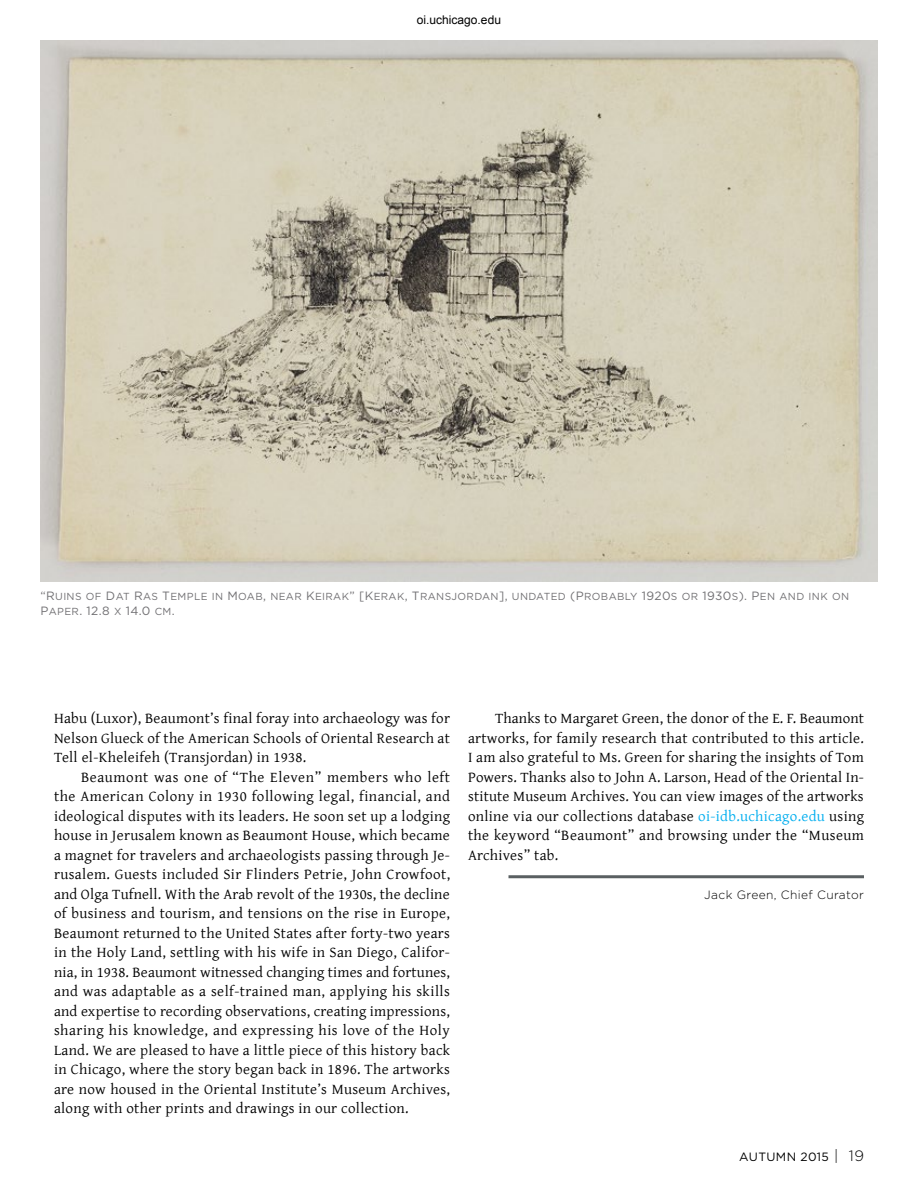
<style>
.page{position:relative;width:918px;height:1188px;background:#fff}
.page>*{position:absolute;margin:0;border:0;box-sizing:border-box;transform-origin:0 0}
.t1{font:15px/19.5px "Gentium Plus";letter-spacing:.02em;color:#000;text-align:justify}
.t2{font:300 12px "Gotham";letter-spacing:.03em;color:#000}
.t3{font:12px "Gotham Book SC850";color:#717073}
.t4{font:12px "Arial";color:#000}
.t5{font:12px "Gotham";letter-spacing:.03em;color:#000}
.t6{font:10.2px "Gotham Book SC850";letter-spacing:.035em;color:#717073}
.s1{font-size:12px}
.s2{font-size:10.2px}
.s3{color:#00aeef}
.s4{font-weight:300;font-size:15px}
</style>
<div class="page">
<img style="left:40px;top:40px;width:837px;height:542px">
<hr style="left:508px;top:875px;width:356px;height:3px;background:#5a6062">
<p class="t4" style="left:417px;top:12px;width:86px">oi.uchicago.edu</p>
<p class="t6" style="left:40px;top:590px;width:810px"><span class="s1">“R</span>UINS OF <span class="s1">D</span>AT <span class="s1">R</span>AS <span class="s1">T</span>EMPLE IN <span class="s1">M</span> OAB<span class="s1">,</span> NEAR <span class="s1">K</span>EIRAK<span class="s1">” [K</span>ERAK<span class="s1">, T</span>RANSJORDAN<span class="s1">],</span> UNDATED <span class="s1">(P</span>ROBABLY <span class="s1">1920</span>S OR <span class="s1">1930</span>S<span class="s1">). P</span>EN AND INK ON</p>
<p class="t3" style="left:40px;top:603px;width:136px">P<span class="s2">APER</span>. 12.8 <span class="s2">X</span> 14.0 <span class="s2">CM</span>.</p>
<p class="t1" style="left:54px;top:707px;width:397px">Habu (Luxor), Beaumont’s final foray into archaeology was for Nelson Glueck of the American Schools of Oriental Research at Tell el-Kheleifeh (Transjordan) in 1938.</p>
<p class="t1" style="left:54px;top:766px;width:398px;text-indent:27px">Beaumont was one of “The Eleven” members who left the American Colony in 1930 following legal, financial, and ideological disputes with its leaders. He soon set up a lodging house in Jerusalem known as Beaumont House, which became a magnet for travelers and archaeologists passing through Je&shy;rusalem. Guests included Sir Flinders Petrie, John Crowfoot, and Olga Tufnell. With the Arab revolt of the 1930s, the decline of business and tourism, and tensions on the rise in Europe, Beaumont returned to the United States after forty-two years in the Holy Land, settling with his wife in San Diego, Califor&shy;nia, in 1938. Beaumont witnessed changing times and fortunes, and was adaptable as a self-trained man, applying his skills and expertise to recording observations, creating impressions, sharing his knowledge, and expressing his love of the Holy Land. We are pleased to have a little piece of this history back in Chicago, where the story began back in 1896. The artworks are now housed in the Oriental Institute’s Museum Archives, along with other prints and drawings in our collection.</p>
<p class="t1" style="left:468px;top:707px;width:398px;text-indent:27px">Thanks to Margaret Green, the donor of the E. F. Beaumont artworks, for family research that contributed to this article.<br>I am also grateful to Ms. Green for sharing the insights of Tom Powers. Thanks also to John A. Larson, Head of the Oriental In&shy;stitute Museum Archives. You can view images of the artworks online via our collections database <span class="s3">oi-idb.uchicago.edu</span> using the keyword “Beaumont” and browsing under the “Museum Archives” tab.</p>
<p class="t2" style="left:704px;top:887px;width:161px">Jack Green, Chief Curator</p>
<p class="t5" style="left:739px;top:1149px;width:126px">AUTUMN 2015 <span class="s4">| 19</span></p>
</div>
